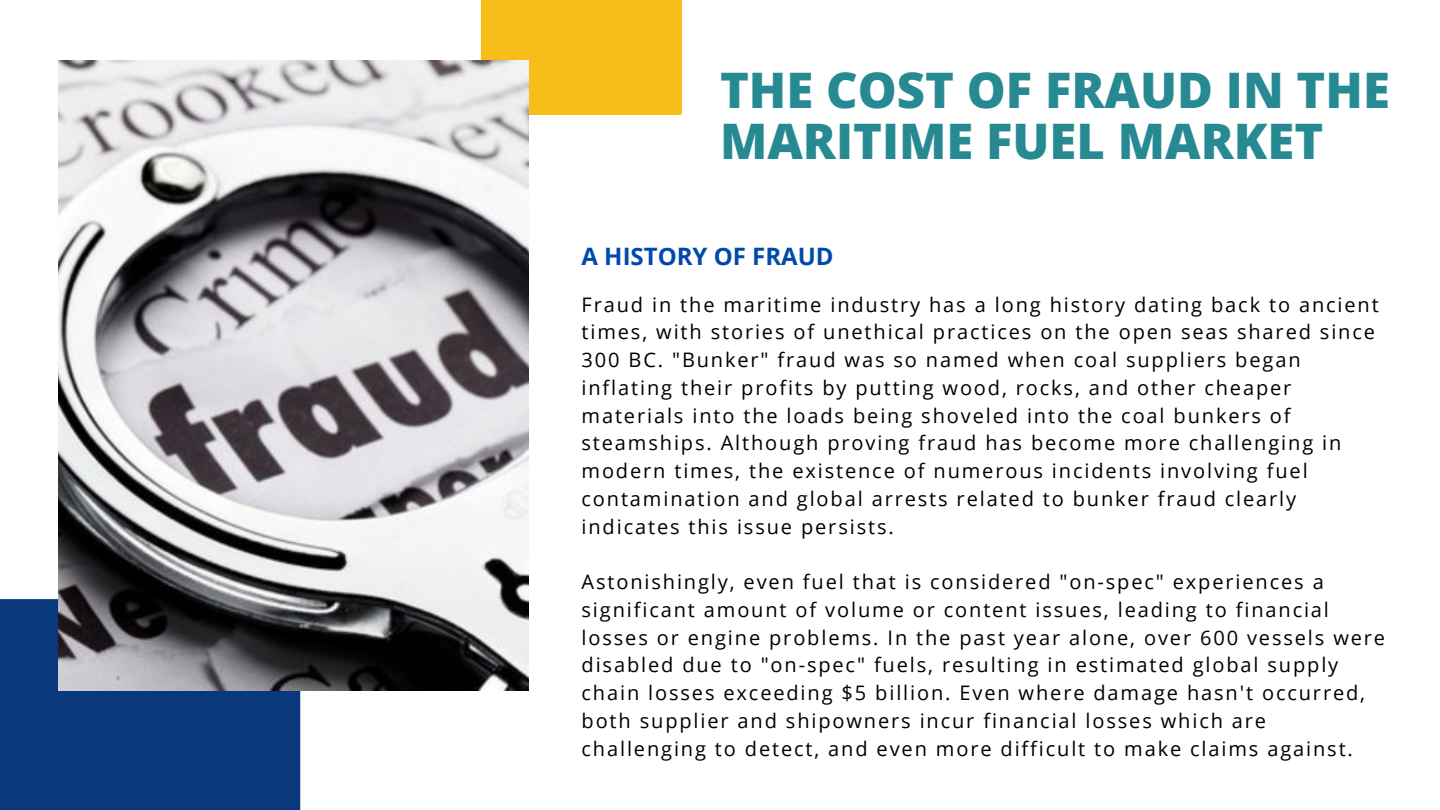
<style>
.page{position:relative;width:1440px;height:810px;background:#fff}
.page>*{position:absolute;margin:0;border:0;box-sizing:border-box;transform-origin:0 0}
.t1{font:800 49px/51px "Open Sans";color:#278a92}
.t2{font:700 24px "Open Sans";color:#004aad}
.t3{font:20px/27.8px "Open Sans";letter-spacing:.095em;color:#000}
</style>
<div class="page">
<div style="left:0;top:599px;width:300px;height:211px;background:#0a387c"></div>
<div style="left:481px;top:0;width:201px;height:115px;background:#f9bd19"></div>
<img style="left:58px;top:60px;width:470px;height:630px">
<p class="t1" style="left:720px;top:63px;width:671px">THE COST OF FRAUD IN THE<br>MARITIME FUEL MARKET</p>
<p class="t2" style="left:582px;top:239px;width:254px">A HISTORY OF FRAUD</p>
<p class="t3" style="left:582px;top:290px;width:799px">Fraud in the maritime industry has a long history dating back to ancient times, with stories of unethical practices on the open seas shared since 300 BC. "Bunker" fraud was so named when coal suppliers began inflating their profits by putting wood, rocks, and other cheaper materials into the loads being shoveled into the coal bunkers of steamships. Although proving fraud has become more challenging in modern times, the existence of numerous incidents involving fuel contamination and global arrests related to bunker fraud clearly indicates this issue persists.</p>
<p class="t3" style="left:582px;top:567px;width:805px">Astonishingly, even fuel that is considered "on-spec" experiences a significant amount of volume or content issues, leading to financial losses or engine problems. In the past year alone, over 600 vessels were disabled due to "on-spec" fuels, resulting in estimated global supply chain losses exceeding $5 billion. Even where damage hasn't occurred, both supplier and shipowners incur financial losses which are challenging to detect, and even more difficult to make claims against.</p>
</div>
